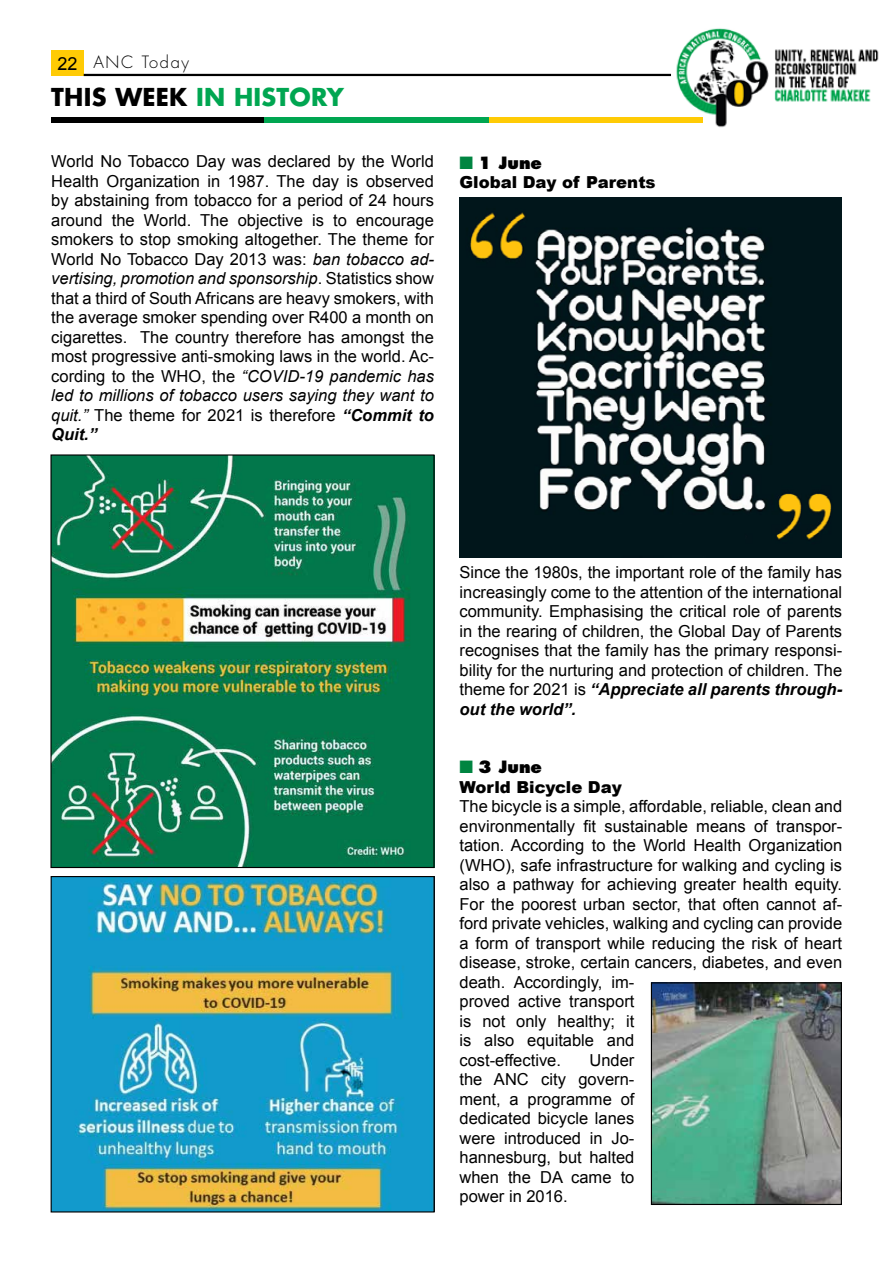
<style>
.page{position:relative;width:893px;height:1263px;background:#fff}
.page>*{position:absolute;margin:0;border:0;box-sizing:border-box;transform-origin:0 0}
.t1{font:700 24px "Futura Std";letter-spacing:.01em;color:#00a651}
.t2{font:16.5px/19.5px "Arial";color:#000;text-align:justify}
.t3{font:900 16.5px "Arial";color:#000}
.t4{font:800 16.5px "Futura Std";color:#000}
.t5{font:300 16.5px "Futura Std";letter-spacing:.1em;color:#000}
.s1{font-family:"Arial";font-weight:400;font-size:18px}
.s2{color:#000}
.s3{font-style:italic}
.s4{font-weight:700;font-style:italic}
.s5{color:#008541}
</style>
<div class="page">
<div style="left:51px;top:51px;width:33px;height:25px;background:#ffcb05"></div>
<img style="left:667px;top:28px;width:212px;height:100px">
<hr style="left:84px;top:74px;width:587px;height:2px;background:#000">
<div style="left:51px;top:117px;width:214px;height:6px;background:#000"></div>
<div style="left:265px;top:117px;width:224px;height:6px;background:#00a651"></div>
<div style="left:489px;top:117px;width:213px;height:6px;background:#ffcb05"></div>
<img style="left:52px;top:456px;width:381px;height:410px">
<img style="left:53px;top:878px;width:380px;height:332px">
<div style="left:51px;top:876px;width:384px;height:336px;border:1px solid #000"></div>
<img style="left:459px;top:197px;width:383px;height:360px">
<img style="left:653px;top:984px;width:187px;height:219px">
<div style="left:651px;top:982px;width:191px;height:223px;border:1px solid #000"></div>
<p class="t5" style="left:57px;top:52px;width:133px"><span class="s1">22</span> ANC Today</p>
<h1 class="t1" style="left:51px;top:81px;width:294px"><span class="s2">THIS WEEK</span> IN HISTORY</h1>
<p class="t2" style="left:51px;top:152px;width:384px">World No Tobacco Day was declared by the World Health Organization in 1987. The day is observed by abstaining from tobacco for a period of 24 hours around the World. The objective is to encourage smokers to stop smoking altogether. The theme for World No Tobacco Day 2013 was: <span class="s3">ban tobacco ad&shy;vertising, promotion and sponsorship</span>. Statistics show that a third of South Africans are heavy smokers, with the average smoker spending over R400 a month on cigarettes. The country therefore has amongst the most progressive anti-smoking laws in the world. Ac&shy;cording to the WHO, the <span class="s3">“COVID-19 pandemic has led to millions of tobacco users saying they want to quit.”</span> The theme for 2021 is therefore <span class="s4">“Commit to Quit.”</span></p>
<p class="t4" style="left:459px;top:152px;width:84px"><span class="s5">■</span> 1 June</p>
<p class="t3" style="left:459px;top:170px;width:198px">Global Day of Parents</p>
<p class="t2" style="left:459px;top:563px;width:384px">Since the 1980s, the important role of the family has increasingly come to the attention of the international community. Emphasising the critical role of parents in the rearing of children, the Global Day of Parents recognises that the family has the primary responsi&shy;bility for the nurturing and protection of children. The theme for 2021 is <span class="s4">“Appreciate all parents through&shy;out the world”.</span></p>
<p class="t4" style="left:459px;top:757px;width:84px"><span class="s5">■</span> 3 June</p>
<p class="t3" style="left:459px;top:775px;width:164px">World Bicycle Day</p>
<p class="t2" style="left:459px;top:797px;width:384px;text-align:left">The bicycle is a simple, affordable, reliable, clean and environmentally fit sustainable means of transpor&shy;tation. According to the World Health Organization (WHO), safe infrastructure for walking and cycling is also a pathway for achieving greater health equity.<br>For the poorest urban sector, that often cannot af&shy;ford private vehicles, walking and cycling can provide a form of transport while reducing the risk of heart disease, stroke, certain cancers, diabetes, and even death. Accordingly, im-<br>proved active transport<br>is not only healthy; it<br>is also equitable and<br>cost-effective.</p>
<p class="t2" style="left:459px;top:1050px;width:176px;text-indent:130px">Under the ANC city govern&shy;ment, a programme of dedicated bicycle lanes were introduced in Jo&shy;hannesburg, but halted when the DA came to power in 2016.</p>
</div>
